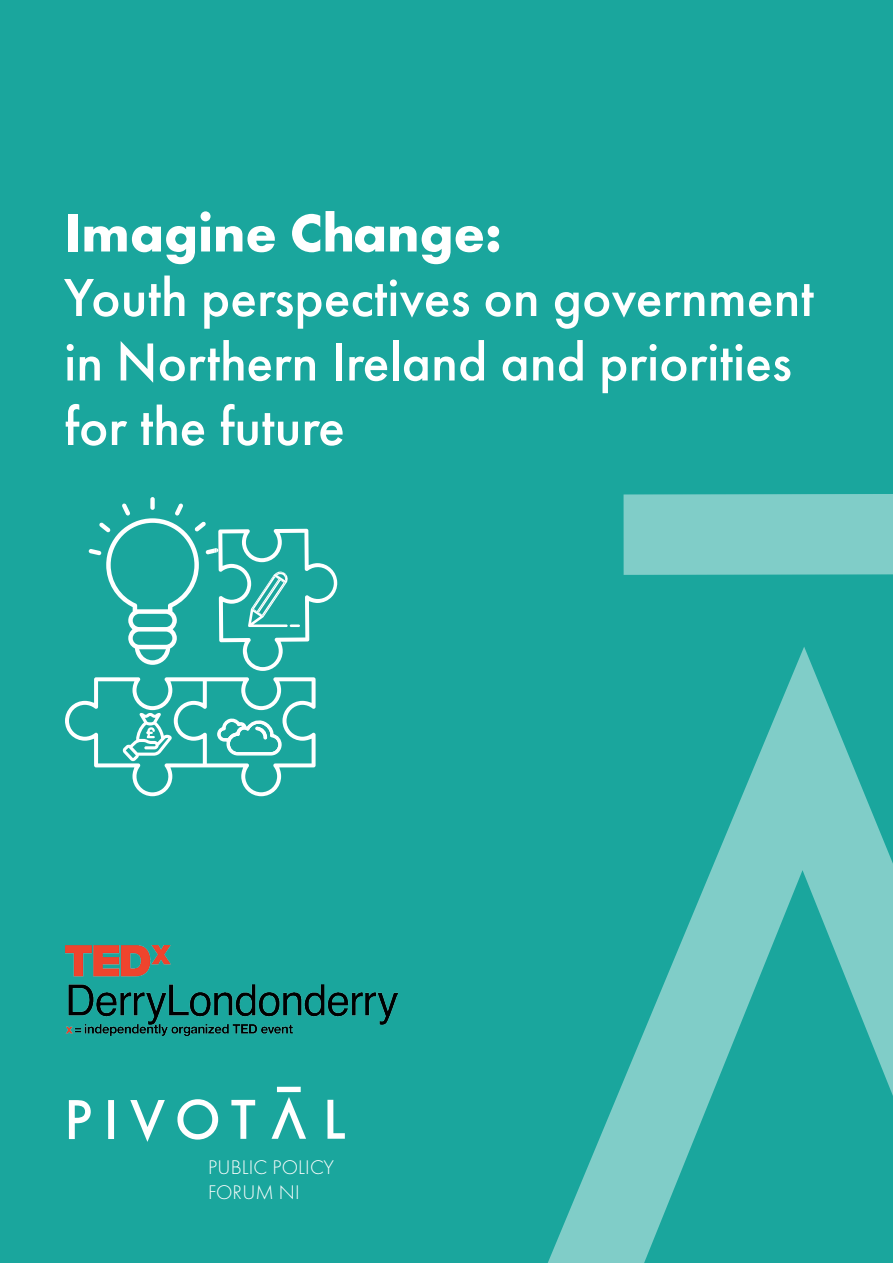
<style>
.page{position:relative;width:893px;height:1263px;background:#1aa69d}
.page>*{position:absolute;margin:0;border:0;box-sizing:border-box;transform-origin:0 0}
.t1{font:500 55.5px/64.5px "Futura PT";color:#fff}
.t2{font:700 55.5px "Futura PT";color:#fff}
.t3{font:300 20.55px/24.6px "Futura PT";letter-spacing:.005em;color:#fff}
</style>
<div class="page">
<svg style="left:548px;top:647px;width:345px;height:616px"></svg>
<div style="left:624px;top:494px;width:269px;height:81px;background:#80cdc8"></div>
<svg style="left:272px;top:1097px;width:34px;height:42px"></svg>
<svg style="left:69px;top:1100px;width:22px;height:39px"></svg>
<div style="left:108px;top:1100px;width:6px;height:39px;background:#fff"></div>
<svg style="left:130px;top:1100px;width:35px;height:42px"></svg>
<svg style="left:177px;top:1099px;width:41px;height:40px"></svg>
<svg style="left:231px;top:1100px;width:24px;height:39px"></svg>
<svg style="left:327px;top:1100px;width:18px;height:39px"></svg>
<div style="left:277px;top:1087px;width:24px;height:5px;background:#fff"></div>
<img style="left:65px;top:945px;width:333px;height:90px">
<svg style="left:65px;top:677px;width:251px;height:119px"></svg>
<div style="left:150px;top:497px;width:5px;height:13px;background:#fff;border-radius:2px"></div>
<svg style="left:89px;top:503px;width:248px;height:168px"></svg>
<p class="t2" style="left:64px;top:197px;width:439px">Imagine Change:</p>
<p class="t1" style="left:64px;top:265px;width:751px">Youth perspectives on government in Northern Ireland and priorities for the future</p>
<p class="t3" style="left:208px;top:1155px;width:127px">PUBLIC POLICY<br>FORUM NI</p>
</div>
